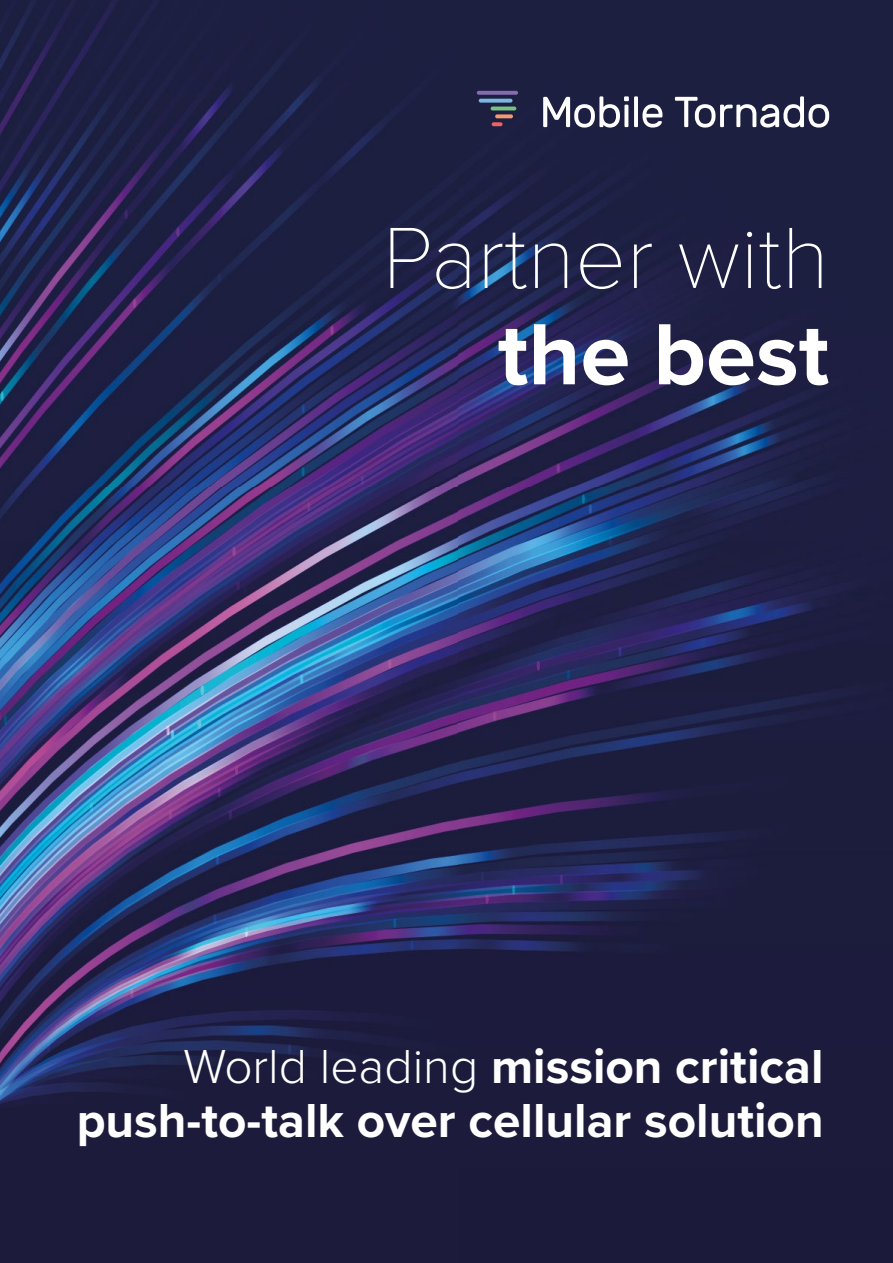
<style>
.page{position:relative;width:893px;height:1263px;background:#fff}
.page>*{position:absolute;margin:0;border:0;box-sizing:border-box;transform-origin:0 0}
.t1{font:100 90px "Proxima Nova T";color:#fff}
.t2{font:700 90px "Proxima Nova";color:#fff}
.t3{font:700 49.5px/54px "Proxima Nova";color:#fff;text-align:right}
.s1{font-weight:300}
</style>
<div class="page">
<img style="left:0;top:0;width:459px;height:487px">
<img style="left:459px;top:0;width:434px;height:487px">
<img style="left:0;top:487px;width:459px;height:671px">
<img style="left:459px;top:487px;width:434px;height:671px">
<div style="left:0;top:1158px;width:459px;height:105px;background:#1c1b3b"></div>
<div style="left:459px;top:1158px;width:434px;height:105px;background:#1c1a3a"></div>
<svg style="left:477px;top:91px;width:41px;height:4px"></svg>
<svg style="left:479px;top:99px;width:33px;height:4px"></svg>
<hr style="left:491px;top:107px;width:25px;height:3px;background:#7ac085;border-radius:2px">
<svg style="left:495px;top:114px;width:18px;height:4px"></svg>
<svg style="left:492px;top:122px;width:11px;height:4px"></svg>
<svg style="left:543px;top:96px;width:286px;height:32px"></svg>
<h1 class="t1" style="left:383px;top:191px;width:448px">Partner with</h1>
<h1 class="t2" style="left:498px;top:287px;width:333px">the best</h1>
<p class="t3" style="left:77px;top:1038px;width:748px"><span class="s1">World leading</span> mission critical push-to-talk over cellular solution</p>
</div>
